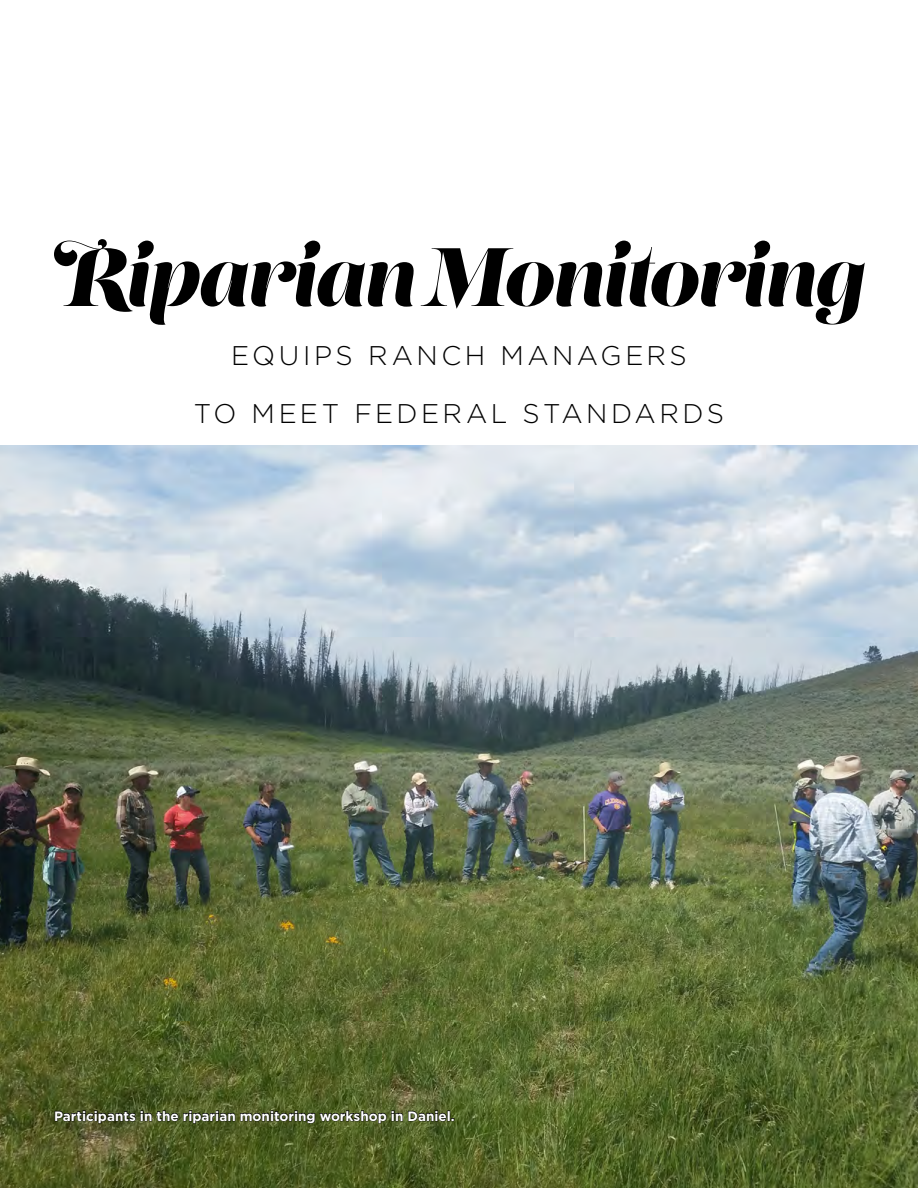
<style>
.page{position:relative;width:918px;height:1188px;background:#fff}
.page>*{position:absolute;margin:0;border:0;box-sizing:border-box;transform-origin:0 0}
.t1{font:82.5px "Lust Script";letter-spacing:-.005em;color:#000}
.t2{font:300 27px/58.5px "Gotham";letter-spacing:.125em;color:#000;text-align:center}
.t3{font:700 13.5px "Gotham";color:#fff}
</style>
<div class="page">
<img style="left:0;top:446px;width:918px;height:742px">
<svg style="left:54px;top:1110px;width:400px;height:14px;background:#37401b"></svg>
<h1 class="t1" style="left:54px;top:223px;width:812px">Riparian Monitoring</h1>
<h2 class="t2" style="left:194px;top:325px;width:531px">EQUIPS RANCH MANAGERS<br>TO MEET FEDERAL STANDARDS</h2>
<p class="t3" style="left:54px;top:1107px;width:402px">Participants in the riparian monitoring workshop in Daniel.</p>
</div>
